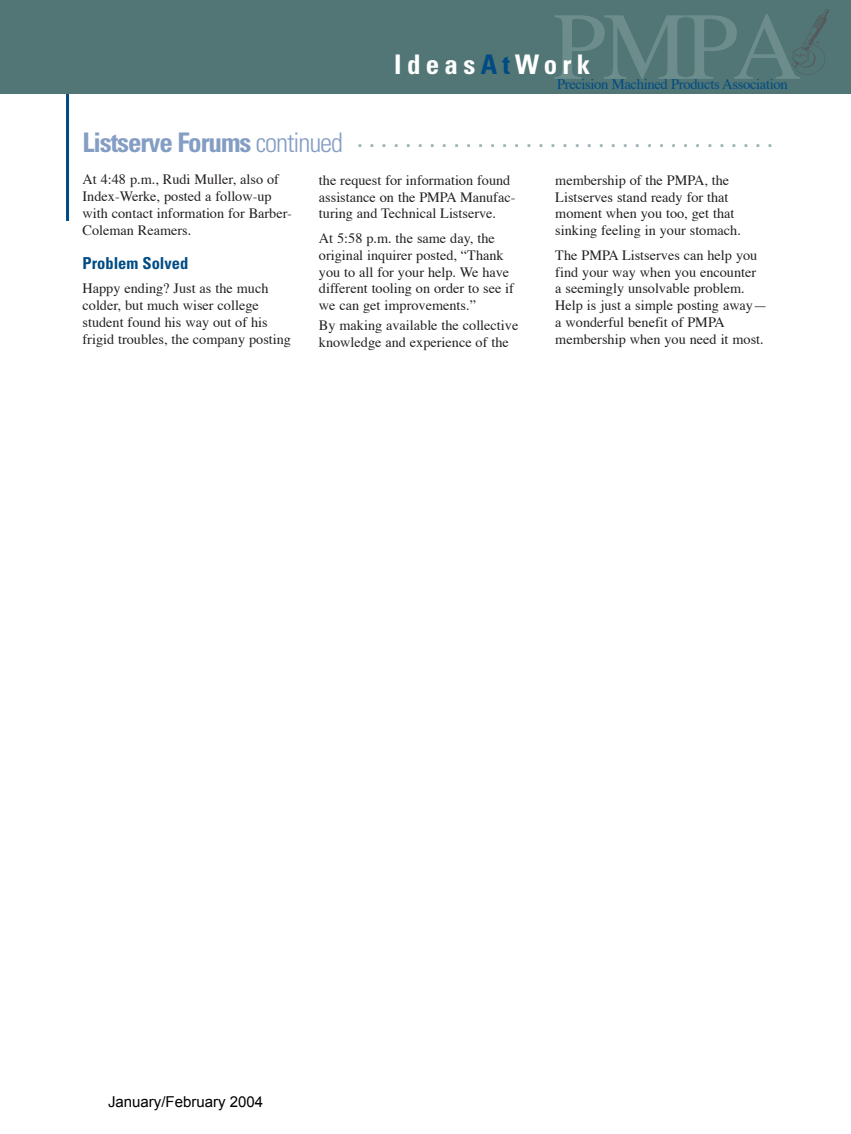
<style>
.page{position:relative;width:851px;height:1134px;background:#fff}
.page>*{position:absolute;margin:0;border:0;box-sizing:border-box;transform-origin:0 0}
.t1{font:96px "Times";color:#6d8d8d}
.t2{font:700 condensed 27px "Univers";letter-spacing:-.04em;color:#849dc4}
.t3{font:700 condensed 27px "Univers";letter-spacing:.195em;color:#fff}
.t4{font:700 21px "Univers";color:#9bb4b4}
.t5{font:700 condensed 16.5px "Univers";color:#004b84}
.t6{font:15px "Arial";color:#000}
.t7{font:14.7px "Times";letter-spacing:-.025em;color:#004b84}
.t8{font:14.25px/16.8px "Times";color:#231f20}
.s1{color:#004b84}
.s2{font-weight:300}
</style>
<div class="page">
<hr style="left:66px;top:53px;width:3px;height:168px;background:#004b84">
<div style="left:0;top:0;width:850px;height:94px;background:#517675"></div>
<svg style="left:792px;top:9px;width:37px;height:66px"></svg>
<p class="t1" style="left:552px;top:-43px;width:250px">PMPA</p>
<p class="t7" style="left:557px;top:70px;width:232px">Precision Machined Products Association</p>
<p class="t3" style="left:394px;top:48px;width:197px">Ideas<span class="s1">At</span>Work</p>
<p class="t2" style="left:82px;top:126px;width:262px">Listserve Forums <span class="s2">continued</span></p>
<p class="t4" style="left:357px;top:126px;width:417px">. . . . . . . . . . . . . . . . . . . . . . . . . . . . . . . . . . .</p>
<p class="t8" style="left:555px;top:170px;width:187px">membership of the PMPA, the<br>Listserves stand ready for that moment when you too, get that sinking feeling in your stomach.</p>
<p class="t8" style="left:555px;top:245px;width:213px">The PMPA Listserves can help you find your way when you encounter<br>a seemingly unsolvable problem.<br>Help is just a simple posting away— a wonderful benefit of PMPA membership when you need it most.</p>
<p class="t8" style="left:82px;top:170px;width:211px">At 4:48 p.m., Rudi Muller, also of<br>Index-Werke, posted a follow-up with contact information for Barber-<br>Coleman Reamers.</p>
<p class="t5" style="left:82px;top:253px;width:107px">Problem Solved</p>
<p class="t8" style="left:82px;top:279px;width:210px">Happy ending? Just as the much colder, but much wiser college student found his way out of his frigid troubles, the company posting</p>
<p class="t8" style="left:319px;top:170px;width:198px">the request for information found assistance on the PMPA Manufac&shy;turing and Technical Listserve.</p>
<p class="t8" style="left:319px;top:228px;width:196px">At 5:58 p.m. the same day, the original inquirer posted, “Thank you to all for your help. We have different tooling on order to see if we can get improvements.”</p>
<p class="t8" style="left:319px;top:315px;width:201px">By making available the collective knowledge and experience of the</p>
<p class="t6" style="left:108px;top:1092px;width:157px">January/February 2004</p>
</div>
